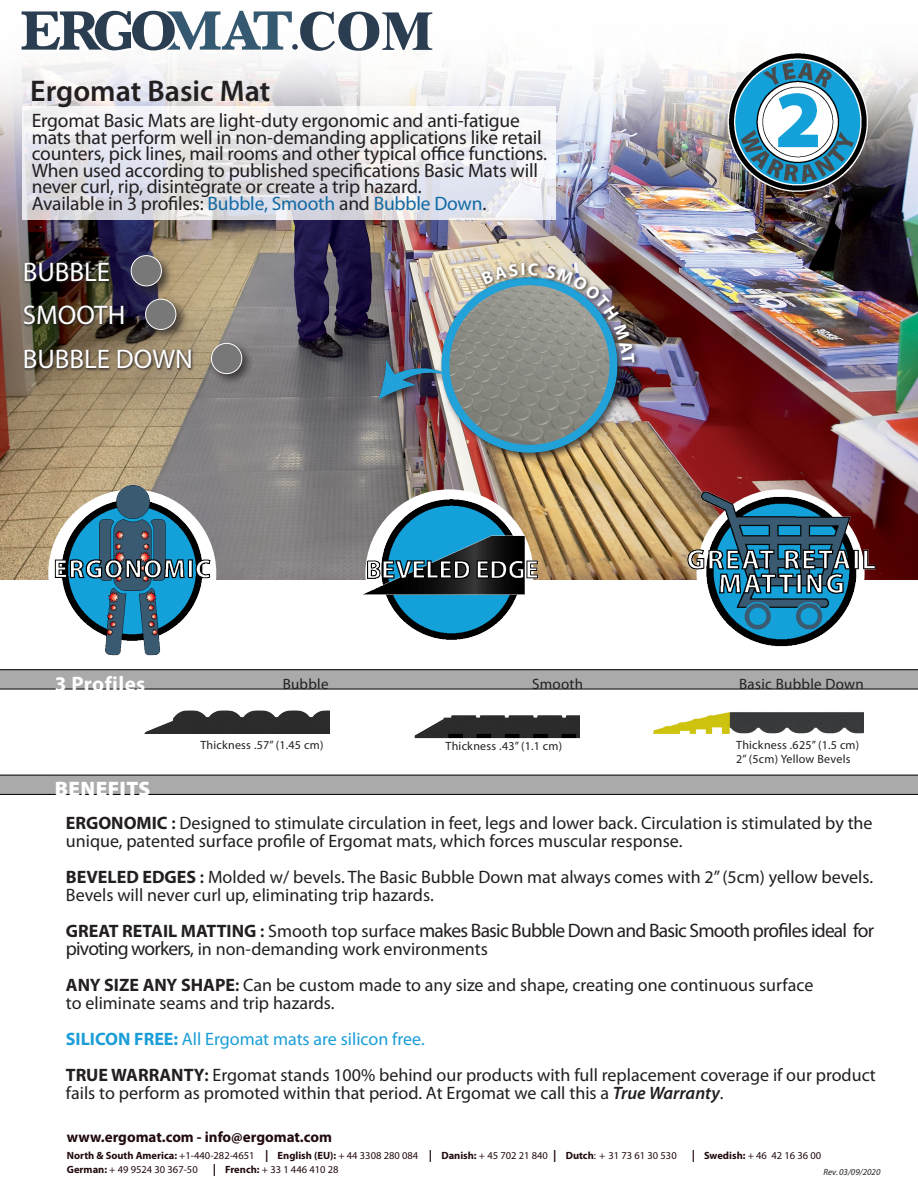
<style>
.page{position:relative;width:918px;height:1188px;background:#fff}
.page>*{position:absolute;margin:0;border:0;box-sizing:border-box;transform-origin:0 0}
.t1{font:600 30px "Myriad Pro";color:#231f20}
.t2{font:27px "Myriad Pro";color:#fff}
.t3{font:700 21px "Myriad Pro";letter-spacing:.02em;color:#fff}
.t4{font:900 21px "Myriad Pro";letter-spacing:.02em;color:#fff}
.t5{font:19.5px/16.5px "Myriad Pro";letter-spacing:-.01em;color:#231f20}
.t6{font:19.5px "Myriad Pro";letter-spacing:-.04em;color:#231f20}
.t7{font:18px/18px "Myriad Pro";color:#231f20}
.t8{font:18px "Myriad Pro";color:#1b9ed8}
.t9{font:700 15px "Myriad Pro";color:#210b0d}
.t10{font:15px "Myriad Pro";letter-spacing:.02em;color:#231f20}
.t11{font:12px "Myriad Pro";letter-spacing:.02em;color:#231f20}
.t12{font:10.5px/13.5px "Myriad Pro";color:#210b0d}
.t13{font:italic 9px "Myriad Pro";color:#231f20}
.s1{color:#106aa4}
.s2{font-weight:700}
.s3{font-weight:600}
.s4{font-weight:700;font-size:18px}
.s5{font-weight:600;font-size:18px}
.s6{font-size:18px}
.s7{font-size:19.5px}
.s8{font-weight:600;font-style:italic}
.s9{font-weight:700;font-size:12px}
</style>
<div class="page">
<img style="left:0;top:10px;width:918px;height:569px">
<svg style="left:22px;top:11px;width:410px;height:40px"></svg>
<svg style="left:23px;top:107px;width:533px;height:113px"></svg>
<div style="left:142px;top:296px;width:47px;height:46px;background:#231f20;opacity:.75"></div>
<div style="left:146px;top:299px;width:30px;height:30px;background:#797878;border-radius:50%"></div>
<div style="left:145px;top:299px;width:31px;height:31px;border:1px solid #fff;border-radius:50%"></div>
<div style="left:208px;top:340px;width:47px;height:46px;background:#231f20;opacity:.75"></div>
<div style="left:211px;top:343px;width:31px;height:31px;background:#797878;border-radius:50%"></div>
<div style="left:211px;top:343px;width:31px;height:31px;border:1px solid #fff;border-radius:50%"></div>
<div style="left:128px;top:252px;width:46px;height:47px;background:#231f20;opacity:.75"></div>
<div style="left:131px;top:256px;width:30px;height:30px;background:#797878;border-radius:50%"></div>
<div style="left:131px;top:255px;width:31px;height:31px;border:1px solid #fff;border-radius:50%"></div>
<svg style="left:23px;top:260px;width:89px;height:24px;background:#252121"></svg>
<svg style="left:23px;top:305px;width:103px;height:23px;background:#393024"></svg>
<svg style="left:23px;top:348px;width:171px;height:24px;background:#6e614c"></svg>
<img style="left:653px;top:712px;width:211px;height:22px">
<img style="left:712px;top:46px;width:168px;height:155px">
<img style="left:376px;top:267px;width:245px;height:196px">
<svg style="left:479px;top:260px;width:161px;height:108px;background:#8a8c87"></svg>
<svg style="left:0;top:670px;width:918px;height:19px;background:#a3a3a3"></svg>
<svg style="left:0;top:775px;width:918px;height:20px;background:#9c9c9c"></svg>
<img style="left:53px;top:471px;width:162px;height:185px">
<img style="left:335px;top:474px;width:224px;height:166px">
<img style="left:666px;top:479px;width:229px;height:168px">
<img style="left:144px;top:710px;width:185px;height:24px">
<img style="left:414px;top:715px;width:166px;height:24px">
<svg style="left:481px;top:263px;width:57px;height:21px"></svg>
<img style="left:546px;top:265px;width:89px;height:99px">
<p class="t1" style="left:30px;top:71px;width:242px">Ergomat Basic Mat</p>
<p class="t5" style="left:32px;top:112px;width:517px">Ergomat Basic Mats are light-duty ergonomic and anti-fatigue mats that perform well in non-demanding applications like retail counters, pick lines, mail rooms and other typical office functions.<br>When used according to published specifications Basic Mats will never curl, rip, disintegrate or create a trip hazard.</p>
<p class="t5" style="left:32px;top:195px;width:456px">Available in 3 profiles: <span class="s1">Bubble, Smooth</span> and <span class="s1">Bubble Down</span>.</p>
<p class="t2" style="left:23px;top:255px;width:89px">BUBBLE</p>
<p class="t2" style="left:23px;top:298px;width:104px">SMOOTH</p>
<p class="t2" style="left:23px;top:343px;width:172px">BUBBLE DOWN</p>
<p class="t3" style="left:55px;top:670px;width:92px">3 Profiles</p>
<p class="t4" style="left:55px;top:777px;width:97px">BENEFITS</p>
<p class="t10" style="left:283px;top:675px;width:48px">Bubble</p>
<p class="t10" style="left:532px;top:675px;width:53px">Smooth</p>
<p class="t10" style="left:739px;top:675px;width:126px">Basic Bubble Down</p>
<p class="t11" style="left:200px;top:737px;width:125px">Thickness .57” (1.45 cm)</p>
<p class="t11" style="left:446px;top:739px;width:118px">Thickness .43” (1.1 cm)</p>
<p class="t11" style="left:736px;top:737px;width:125px">Thickness .625” (1.5 cm)</p>
<p class="t11" style="left:736px;top:752px;width:116px">2” (5cm) Yellow Bevels</p>
<p class="t7" style="left:66px;top:814px;width:808px"><span class="s2">ERGONOMIC</span> <span class="s3">:</span> Designed to stimulate circulation in feet, legs and lower back. Circulation is stimulated by the unique, patented surface profile of Ergomat mats, which forces muscular response.</p>
<p class="t7" style="left:66px;top:868px;width:809px"><span class="s2">BEVELED EDGES</span> <span class="s3">:</span> Molded w/ bevels. The Basic Bubble Down mat always comes with 2” (5cm) yellow bevels.<br>Bevels will never curl up, eliminating trip hazards.</p>
<p class="t6" style="left:66px;top:918px;width:810px"><span class="s4">GREAT RETAIL MATTING</span> <span class="s5">:</span> <span class="s6">Smooth top surface</span> makes Basic Bubble Down and Basic Smooth profiles ideal for</p>
<p class="t7" style="left:66px;top:940px;width:424px"><span class="s7">pivoting workers</span>, in non-demanding work environments</p>
<p class="t7" style="left:66px;top:976px;width:749px"><span class="s2">ANY SIZE ANY SHAPE</span><span class="s3">:</span> Can be custom made to any size and shape, creating one continuous surface</p>
<p class="t7" style="left:66px;top:994px;width:270px">to eliminate seams and trip hazards.</p>
<p class="t8" style="left:66px;top:1028px;width:360px"><span class="s2">SILICON FREE:</span> All Ergomat mats are silicon free.</p>
<p class="t7" style="left:66px;top:1066px;width:812px"><span class="s2">TRUE WARRANTY</span><span class="s3">:</span> Ergomat stands 100% behind our products with full replacement coverage if our product fails to perform as promoted within that period. At Ergomat we call this a <span class="s8">True Warranty</span>.</p>
<p class="t9" style="left:67px;top:1127px;width:267px">www.ergomat.com - info@ergomat.com</p>
<p class="t12" style="left:67px;top:1149px;width:756px"><span class="s2">North &amp; South America:</span> +1-440-282-4651 <span class="s9">|</span> <span class="s2">English (EU):</span> + 44 3308 280 084 <span class="s9">|</span> <span class="s2">Danish:</span> + 45 702 21 840 <span class="s9">|</span> <span class="s2">Dutch</span>: + 31 73 61 30 530 <span class="s9">|</span> <span class="s2">Swedish:</span> + 46 42 16 36 00<br><span class="s2">German:</span> + 49 9524 30 367-50 <span class="s9">|</span> <span class="s2">French:</span> + 33 1 446 410 28</p>
<p class="t13" style="left:824px;top:1167px;width:59px">Rev. 03/09/2020</p>
</div>
